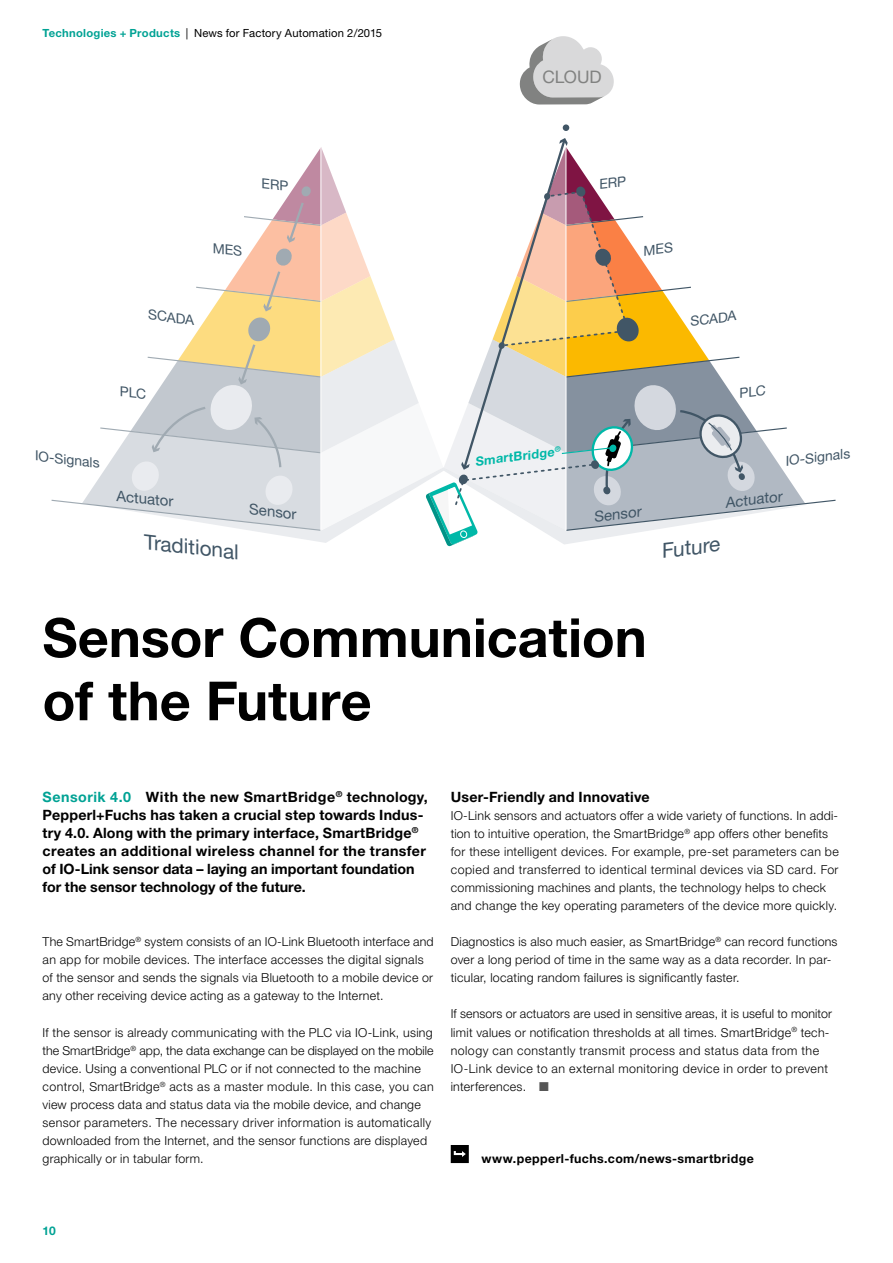
<style>
.page{position:relative;width:893px;height:1263px;background:#fff}
.page>*{position:absolute;margin:0;border:0;box-sizing:border-box;transform-origin:0 0}
.t1{font:700 54px/63.3px "Helvetica Neue LTW1 G";color:#000}
.t2{font:20.7px "Helvetica Neue LTW1 G";color:#415666}
.t3{font:17.25px "Helvetica Neue LTW1 G";color:#818281}
.t4{font:14.85px "Helvetica Neue LTW1 G";color:#415666}
.t5{font:700 14.25px/18px "Helvetica Neue LTW1 G";letter-spacing:.015em;color:#000}
.t6{font:13.8px "Helvetica Neue LTW1 G";color:#415666}
.t7{font:700 12.6px "Helvetica Neue LTW1 G";color:#00b8a8}
.t8{font:300 12.3px/18px "Helvetica Neue LTW1 G";letter-spacing:.025em;color:#000}
.t9{font:700 12.3px "Helvetica Neue LTW1 G";letter-spacing:.035em;color:#000}
.t10{font:700 12px "Helvetica Neue LTW1 G";color:#00a294}
.t11{font:11.25px "Helvetica Neue LTW1 G";letter-spacing:.015em;color:#000}
.s1{font-weight:700;color:#00a294}
.s2{color:#00a294}
.s3{color:#565656}
</style>
<div class="page">
<div style="left:563px;top:124px;width:6px;height:7px;background:#415666;border-radius:50%"></div>
<svg style="left:520px;top:36px;width:94px;height:69px"></svg>
<svg style="left:451px;top:1145px;width:18px;height:18px"></svg>
<svg style="left:52px;top:138px;width:784px;height:408px"></svg>
<p class="t11" style="left:43px;top:26px;width:341px"><span class="s1">Technologies + Products</span> | News for Factory Automation 2/2015</p>
<h3 class="t3" style="left:542px;top:66px;width:61px">CLOUD</h3>
<p class="t6" style="left:150px;top:306px;width:48px;rotate:7deg">SCADA</p>
<p class="t6" style="left:689px;top:312px;width:48px;rotate:-7deg">SCADA</p>
<p class="t6" style="left:37px;top:447px;width:67px;rotate:7deg">IO-Signals</p>
<p class="t4" style="left:118px;top:486px;width:59px;rotate:7deg">Actuator</p>
<h2 class="t2" style="left:146px;top:529px;width:97px;rotate:6deg">Traditional</h2>
<p class="t4" style="left:251px;top:500px;width:49px;rotate:7deg">Sensor</p>
<p class="t7" style="left:474px;top:454px;width:88px;rotate:-7deg">SmartBridge<sup>®</sup></p>
<p class="t4" style="left:593px;top:508px;width:49px;rotate:-7deg">Sensor</p>
<p class="t6" style="left:784px;top:453px;width:67px;rotate:-7deg">IO-Signals</p>
<p class="t4" style="left:724px;top:494px;width:59px;rotate:-7deg">Actuator</p>
<h2 class="t2" style="left:660px;top:538px;width:60px;rotate:-6deg">Future</h2>
<h1 class="t1" style="left:43px;top:606px;width:606px">Sensor Communication of the Future</h1>
<p class="t5" style="left:43px;top:787px;width:387px"><span class="s2">Sensorik 4.0</span> With the new SmartBridge<sup>®</sup> technology, Pepperl+Fuchs has taken a crucial step towards Indus&shy;try 4.0. Along with the primary interface, SmartBridge<sup>® </sup>creates an additional wireless channel for the transfer of IO-Link sensor data – laying an important foundation for the sensor technology of the future.</p>
<p class="t8" style="left:43px;top:933px;width:393px">The SmartBridge<sup>®</sup> system consists of an IO-Link Bluetooth interface and an app for mobile devices. The interface accesses the digital signals of the sensor and sends the signals via Bluetooth to a mobile device or any other receiving device acting as a gateway to the Internet.</p>
<p class="t8" style="left:43px;top:1023px;width:393px">If the sensor is already communicating with the PLC via IO-Link, using the SmartBridge<sup>®</sup> app, the data exchange can be displayed on the mobile device. Using a conventional PLC or if not connected to the machine control, SmartBridge<sup>®</sup> acts as a master module. In this case, you can view process data and status data via the mobile device, and change sensor parameters. The necessary driver information is automatically downloaded from the Internet, and the sensor functions are displayed graphically or in tabular form.</p>
<p class="t5" style="left:451px;top:787px;width:201px">User-Friendly and Innovative</p>
<p class="t8" style="left:451px;top:806px;width:390px">IO-Link sensors and actuators offer a wide variety of functions. In addi&shy;tion to intuitive operation, the SmartBridge<sup>®</sup> app offers other benefits for these intelligent devices. For example, pre-set parameters can be copied and transferred to identical terminal devices via SD card. For commissioning machines and plants, the technology helps to check and change the key operating parameters of the device more quickly.</p>
<p class="t8" style="left:451px;top:933px;width:388px">Diagnostics is also much easier, as SmartBridge<sup>®</sup> can record functions over a long period of time in the same way as a data recorder. In par&shy;ticular, locating random failures is significantly faster.</p>
<p class="t8" style="left:451px;top:1005px;width:383px">If sensors or actuators are used in sensitive areas, it is useful to monitor limit values or notification thresholds at all times. SmartBridge<sup>®</sup> tech&shy;nology can constantly transmit process and status data from the IO-Link device to an external monitoring device in order to prevent interferences. <span class="s3">■</span></p>
<p class="t9" style="left:481px;top:1151px;width:274px">www.pepperl-fuchs.com/news-smartbridge</p>
<p class="t10" style="left:43px;top:1224px;width:15px">10</p>
</div>
